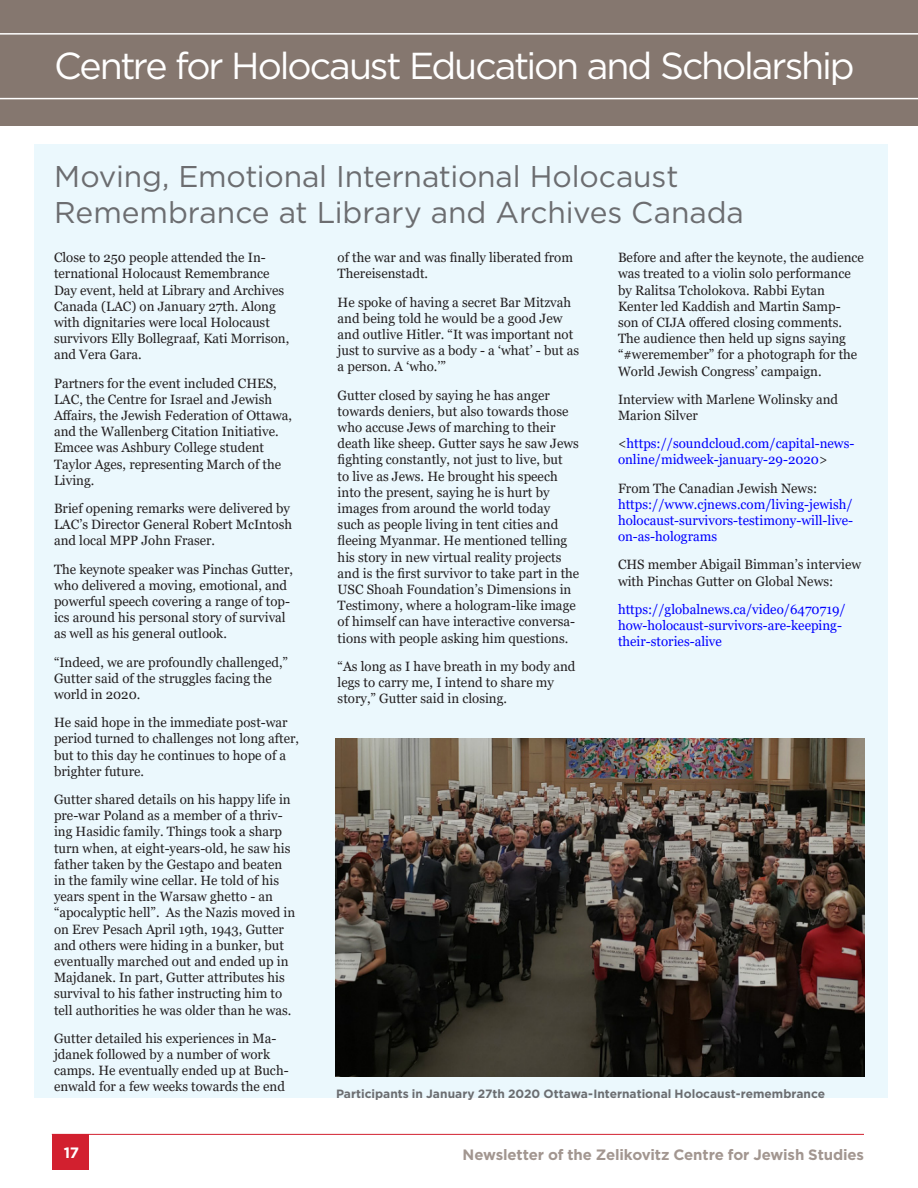
<style>
.page{position:relative;width:918px;height:1188px;background:#fff}
.page>*{position:absolute;margin:0;border:0;box-sizing:border-box;transform-origin:0 0}
.title_GM{font:37.5px "Gotham";letter-spacing:-.055em;color:#fff}
.headline{font:30px/36px "Gotham";letter-spacing:-.005em;color:#6c6d70}
.t1{font:700 15px "Gotham";letter-spacing:-.01em;color:#a29690}
.t2{font:700 15px "Gotham";color:#fff}
.t3{font:13.5px/16.2px "Georgia";color:#231f20}
.t4{font:13.5px/16.2px "Georgia";color:#00f}
.t5{font:700 12px "Gotham";color:#6c6d70}
.s1{color:#231f20}
</style>
<div class="page">
<div style="left:34px;top:144px;width:853px;height:954px;background:#ebf8fd"></div>
<div style="left:0;top:0;width:918px;height:126px;background:#85776f"></div>
<hr style="left:0;top:98px;width:918px;height:1px;background:#fff">
<hr style="left:0;top:33px;width:918px;height:2px;background:#fff">
<img style="left:335px;top:738px;width:530px;height:339px">
<div style="left:52px;top:1134px;width:36px;height:35px;background:#d2202f"></div>
<hr style="left:52px;top:1134px;width:812px;height:1px;background:#d2202f">
<p class="title_GM" style="left:54px;top:41px;width:802px">Centre for Holocaust Education and Scholarship</p>
<p class="headline" style="left:54px;top:157px;width:691px">Moving, Emotional International Holocaust<br>Remembrance at Library and Archives Canada</p>
<p class="t3" style="left:54px;top:250px;width:237px">Close to 250 people attended the In&shy;ternational Holocaust Remembrance Day event, held at Library and Archives Canada (LAC) on January 27th. Along with dignitaries were local Holocaust survivors Elly Bollegraaf, Kati Morrison, and Vera Gara.</p>
<p class="t3" style="left:54px;top:375px;width:240px">Partners for the event included CHES, LAC, the Centre for Israel and Jewish Affairs, the Jewish Federation of Ottawa, and the Wallenberg Citation Initiative.<br>Emcee was Ashbury College student Taylor Ages, representing March of the Living.</p>
<p class="t3" style="left:54px;top:501px;width:240px">Brief opening remarks were delivered by<br>LAC’s Director General Robert McIntosh and local MPP John Fraser.</p>
<p class="t3" style="left:54px;top:561px;width:241px">The keynote speaker was Pinchas Gutter, who delivered a moving, emotional, and powerful speech covering a range of top&shy;ics around his personal story of survival as well as his general outlook.</p>
<p class="t3" style="left:54px;top:654px;width:236px">“Indeed, we are profoundly challenged,”<br>Gutter said of the struggles facing the world in 2020.</p>
<p class="t3" style="left:54px;top:715px;width:247px">He said hope in the immediate post-war period turned to challenges not long after, but to this day he continues to hope of a brighter future.</p>
<p class="t3" style="left:54px;top:792px;width:243px">Gutter shared details on his happy life in pre-war Poland as a member of a thriv&shy;ing Hasidic family. Things took a sharp turn when, at eight-years-old, he saw his father taken by the Gestapo and beaten in the family wine cellar. He told of his years spent in the Warsaw ghetto - an “apocalyptic hell”. As the Nazis moved in on Erev Pesach April 19th, 1943, Gutter and others were hiding in a bunker, but eventually marched out and ended up in Majdanek. In part, Gutter attributes his survival to his father instructing him to tell authorities he was older than he was.</p>
<p class="t3" style="left:54px;top:1030px;width:236px">Gutter detailed his experiences in Ma&shy;jdanek followed by a number of work camps. He eventually ended up at Buch&shy;enwald for a few weeks towards the end</p>
<p class="t3" style="left:338px;top:250px;width:237px">of the war and was finally liberated from<br>Thereisenstadt.</p>
<p class="t3" style="left:338px;top:294px;width:243px">He spoke of having a secret Bar Mitzvah and being told he would be a good Jew and outlive Hitler. “It was important not just to survive as a body - a ‘what’ - but as a person. A ‘who.’”</p>
<p class="t3" style="left:338px;top:387px;width:243px">Gutter closed by saying he has anger towards deniers, but also towards those who accuse Jews of marching to their death like sheep. Gutter says he saw Jews fighting constantly, not just to live, but<br>to live as Jews. He brought his speech into the present, saying he is hurt by images from around the world today such as people living in tent cities and fleeing Myanmar. He mentioned telling his story in new virtual reality projects and is the first survivor to take part in the USC Shoah Foundation’s Dimensions in Testimony, where a hologram-like image of himself can have interactive conversa&shy;tions with people asking him questions.</p>
<p class="t3" style="left:338px;top:658px;width:239px">“As long as I have breath in my body and legs to carry me, I intend to share my story,” Gutter said in closing.</p>
<p class="t3" style="left:618px;top:250px;width:247px">Before and after the keynote, the audience was treated to a violin solo performance by Ralitsa Tcholokova. Rabbi Eytan Kenter led Kaddish and Martin Samp&shy;son of CIJA offered closing comments.<br>The audience then held up signs saying “#weremember” for a photograph for the World Jewish Congress’ campaign.</p>
<p class="t3" style="left:618px;top:391px;width:222px">Interview with Marlene Wolinsky and<br>Marion Silver</p>
<p class="t4" style="left:618px;top:436px;width:238px"><span class="s1">&lt;</span>https://soundcloud.com/capital-news&shy;online/midweek-january-29-2020<span class="s1">&gt;</span></p>
<p class="t4" style="left:618px;top:480px;width:237px"><span class="s1">From The Canadian Jewish News: </span>https://www.cjnews.com/living-jewish/ holocaust-survivors-testimony-will-live&shy;on-as-holograms</p>
<p class="t3" style="left:618px;top:557px;width:245px">CHS member Abigail Bimman’s interview with Pinchas Gutter on Global News:</p>
<p class="t4" style="left:618px;top:601px;width:229px">https://globalnews.ca/video/6470719/ how-holocaust-survivors-are-keeping&shy;their-stories-alive</p>
<p class="t5" style="left:336px;top:1086px;width:491px">Participants in January 27th 2020 Ottawa-International Holocaust-remembrance</p>
<p class="t2" style="left:64px;top:1143px;width:17px">17</p>
<p class="t1" style="left:463px;top:1145px;width:403px">Newsletter of the Zelikovitz Centre for Jewish Studies</p>
</div>
